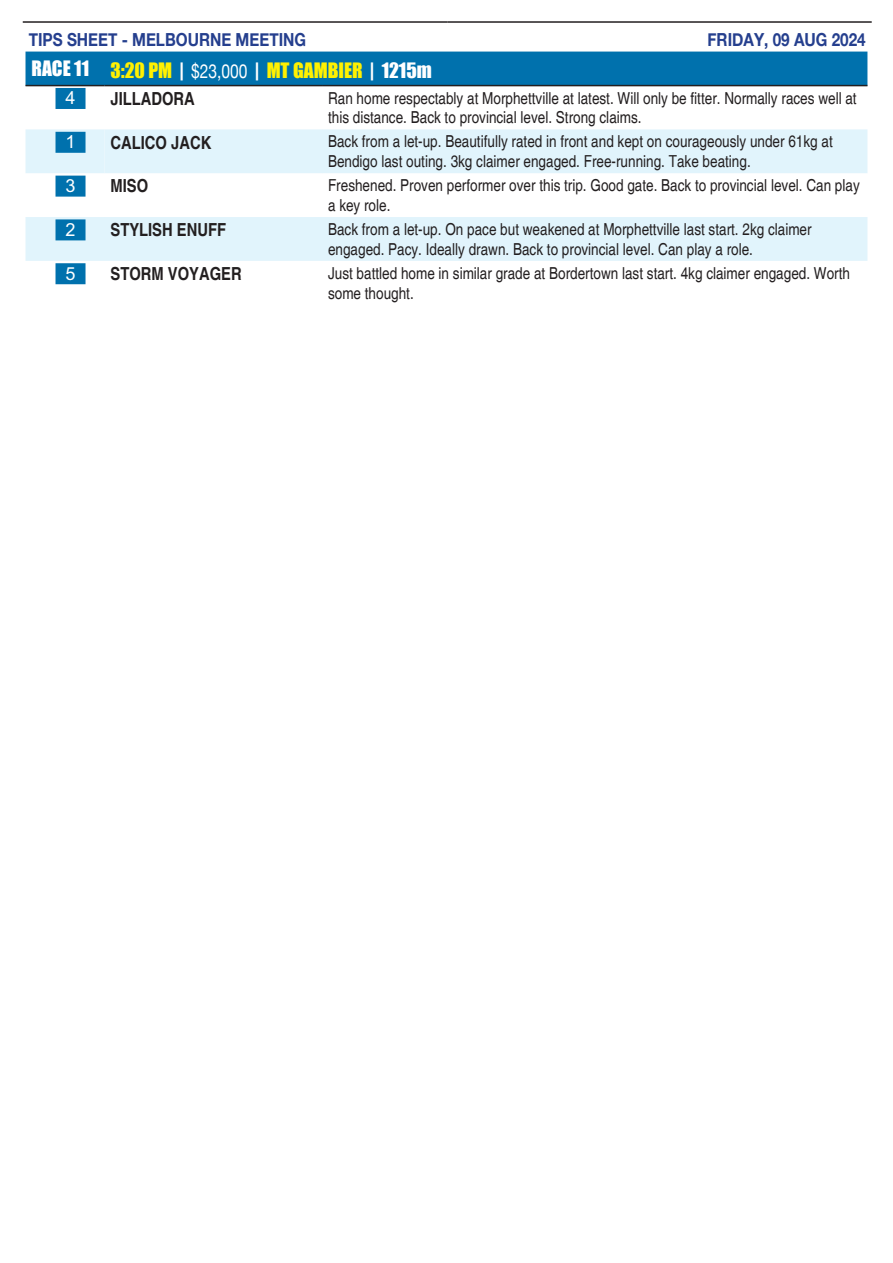
<style>
.page{position:relative;width:893px;height:1263px;background:#fff}
.page>*{position:absolute;margin:0;border:0;box-sizing:border-box;transform-origin:0 0}
.Tips-Analysis-Header{font:19.5px "Impact";color:#fff101}
.Tips-Analysis-Header-2{font:19.5px "Impact";color:#fff}
.t1{font:700 condensed 18px "Helvetica";color:#231f20}
.t2{font:700 18px "Helvetica Neue";color:#253f8e;scale:.85 1}
.Tips-Num{font:700 18px "M Hei HK";color:#fff}
.Tips-Analysis-Body{font:condensed 16.5px/19.8px "Helvetica";color:#231f20}
.s1{color:#fff}
.s2{font-family:"Helvetica Neue";color:#fff}
</style>
<div class="page">
<hr style="left:23px;top:21px;width:424px;height:2px;background:#231f20">
<hr style="left:447px;top:21px;width:425px;height:2px;background:#231f20">
<div style="left:26px;top:52px;width:841px;height:33px;background:#0071ad"></div>
<svg style="left:26px;top:129px;width:841px;height:132px;fill:#e1f4fc"></svg>
<hr style="left:26px;top:85px;width:78px;height:1px;background:#231f20">
<hr style="left:104px;top:85px;width:218px;height:1px;background:#231f20">
<hr style="left:322px;top:85px;width:545px;height:1px;background:#231f20">
<div style="left:56px;top:88px;width:30px;height:21px;background:#0071ad"></div>
<div style="left:56px;top:132px;width:30px;height:21px;background:#0071ad"></div>
<div style="left:56px;top:176px;width:30px;height:21px;background:#0071ad"></div>
<div style="left:56px;top:219px;width:30px;height:21px;background:#0071ad"></div>
<div style="left:56px;top:263px;width:30px;height:21px;background:#0071ad"></div>
<p class="t2" style="left:29px;top:28px;width:328px">TIPS SHEET - MELBOURNE MEETING</p>
<p class="t2" style="left:708px;top:28px;width:188px">FRIDAY, 09 AUG 2024</p>
<p class="Tips-Analysis-Header-2" style="left:32px;top:53px;width:59px">RACE 11</p>
<p class="Tips-Analysis-Header" style="left:110px;top:55px;width:323px">3:20 PM <span class="s1">|</span> <span class="s2">$23,000</span> <span class="s1">|</span> MT GAMBIER <span class="s1">| 1215m</span></p>
<p class="Tips-Num" style="left:66px;top:85px;width:12px">4</p>
<p class="t1" style="left:110px;top:87px;width:86px">JILLADORA</p>
<p class="Tips-Analysis-Body" style="left:328px;top:88px;width:530px">Ran home respectably at Morphettville at latest. Will only be fitter. Normally races well at this distance. Back to provincial level. Strong claims.</p>
<p class="Tips-Num" style="left:66px;top:129px;width:12px">1</p>
<p class="t1" style="left:110px;top:131px;width:102px">CALICO JACK</p>
<p class="Tips-Analysis-Body" style="left:328px;top:132px;width:506px">Back from a let-up. Beautifully rated in front and kept on courageously under 61kg at<br>Bendigo last outing. 3kg claimer engaged. Free-running. Take beating.</p>
<p class="Tips-Num" style="left:66px;top:172px;width:12px">3</p>
<p class="t1" style="left:110px;top:175px;width:39px">MISO</p>
<p class="Tips-Analysis-Body" style="left:328px;top:176px;width:533px">Freshened. Proven performer over this trip. Good gate. Back to provincial level. Can play a key role.</p>
<p class="Tips-Num" style="left:66px;top:216px;width:12px">2</p>
<p class="t1" style="left:110px;top:219px;width:117px">STYLISH ENUFF</p>
<p class="Tips-Analysis-Body" style="left:328px;top:219px;width:485px">Back from a let-up. On pace but weakened at Morphettville last start. 2kg claimer</p>
<p class="Tips-Analysis-Body" style="left:328px;top:239px;width:426px">engaged. Pacy. Ideally drawn. Back to provincial level. Can play a role.</p>
<p class="Tips-Num" style="left:66px;top:260px;width:12px">5</p>
<p class="t1" style="left:110px;top:263px;width:133px">STORM VOYAGER</p>
<p class="Tips-Analysis-Body" style="left:328px;top:263px;width:523px">Just battled home in similar grade at Bordertown last start. 4kg claimer engaged. Worth some thought.</p>
</div>
